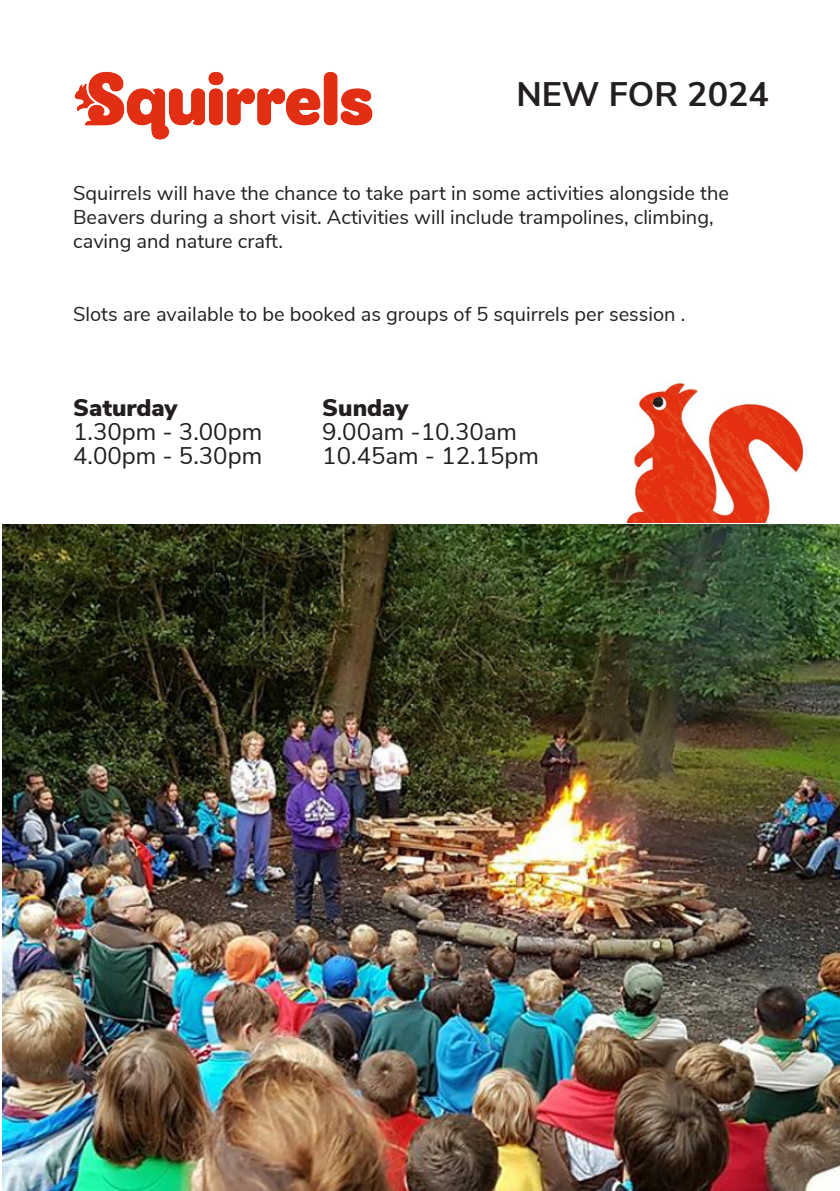
<style>
.page{position:relative;width:840px;height:1191px;background:#fff}
.page>*{position:absolute;margin:0;border:0;box-sizing:border-box;transform-origin:0 0}
.t1{font:700 34px "Nunito Sans";color:#231f20}
.t2{font:24px "Nunito Sans";color:#231f20}
.t3{font:900 24px "Nunito Sans";color:#231f20}
.t4{font:20px/24px "Nunito Sans";color:#231f20}
</style>
<div class="page">
<img style="left:2px;top:524px;width:837px;height:667px">
<img style="left:74px;top:71px;width:299px;height:69px">
<img style="left:626px;top:382px;width:176px;height:140px">
<p class="t1" style="left:516px;top:70px;width:254px">NEW FOR 2024</p>
<p class="t4" style="left:73px;top:180px;width:657px">Squirrels will have the chance to take part in some activities alongside the<br>Beavers during a short visit. Activities will include trampolines, climbing,</p>
<p class="t4" style="left:73px;top:228px;width:211px">caving and nature craft.</p>
<p class="t4" style="left:73px;top:300px;width:613px">Slots are available to be booked as groups of 5 squirrels per session .</p>
<p class="t3" style="left:73px;top:389px;width:106px">Saturday</p>
<p class="t2" style="left:73px;top:414px;width:190px">1.30pm - 3.00pm</p>
<p class="t2" style="left:73px;top:438px;width:190px">4.00pm - 5.30pm</p>
<p class="t3" style="left:322px;top:389px;width:88px">Sunday</p>
<p class="t2" style="left:322px;top:414px;width:196px">9.00am -10.30am</p>
<p class="t2" style="left:322px;top:438px;width:218px">10.45am - 12.15pm</p>
</div>
